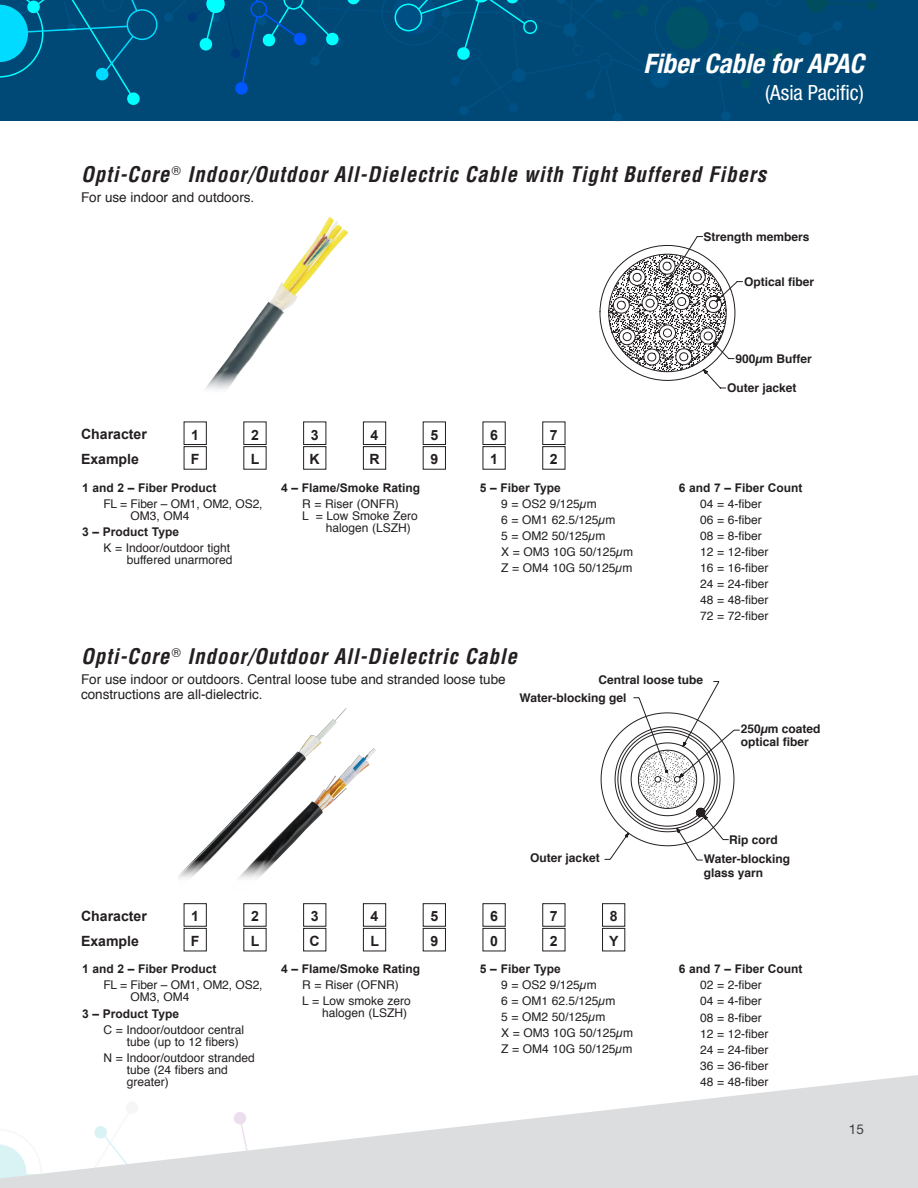
<style>
.page{position:relative;width:918px;height:1188px;background:#fff}
.page>*{position:absolute;margin:0;border:0;box-sizing:border-box;transform-origin:0 0}
.t1{font:italic 700 condensed 27px "Helvetica Neue LT Std";color:#fff}
.t2{font:italic 700 condensed 21px "Helvetica";letter-spacing:.04em;color:#231f20}
.t3{font:condensed 21px "Helvetica Neue LT Std";color:#fff}
.t4{font:700 14.1px/24.8px "Arial";color:#231f20}
.t5{font:13.5px/15px "Helvetica";color:#231f20}
.t6{font:13.5px "Helvetica Neue LT Std";color:#3e3e3f}
.t7{font:12px/16px "Helvetica";color:#231f20}
.t8{font:700 12px "Arial";color:#231f20}
.t9{font:700 12px/13.5px "Helvetica";color:#231f20}
</style>
<div class="page">
<div style="left:546px;top:0;width:369px;height:122px;background:#004976"></div>
<svg style="left:789px;top:0;width:117px;height:14px;background:#004970"></svg>
<svg style="left:612px;top:0;width:170px;height:89px;background:#004a75"></svg>
<svg style="left:0;top:1075px;width:918px;height:113px;fill:#dcdddf"></svg>
<svg style="left:0;top:0;width:546px;height:121px;background:#00537f"></svg>
<div style="left:184px;top:422px;width:23px;height:23px;border:1px solid #231f20"></div>
<div style="left:184px;top:446px;width:23px;height:24px;border:1px solid #231f20"></div>
<div style="left:303px;top:422px;width:23px;height:23px;border:1px solid #231f20"></div>
<div style="left:303px;top:446px;width:23px;height:24px;border:1px solid #231f20"></div>
<div style="left:363px;top:422px;width:23px;height:23px;border:1px solid #231f20"></div>
<div style="left:363px;top:446px;width:23px;height:24px;border:1px solid #231f20"></div>
<div style="left:423px;top:422px;width:23px;height:23px;border:1px solid #231f20"></div>
<div style="left:423px;top:446px;width:23px;height:24px;border:1px solid #231f20"></div>
<div style="left:483px;top:422px;width:23px;height:23px;border:1px solid #231f20"></div>
<div style="left:483px;top:446px;width:23px;height:24px;border:1px solid #231f20"></div>
<div style="left:542px;top:422px;width:23px;height:23px;border:1px solid #231f20"></div>
<div style="left:542px;top:446px;width:23px;height:24px;border:1px solid #231f20"></div>
<img style="left:205px;top:216px;width:144px;height:174px">
<svg style="left:599px;top:236px;width:144px;height:152px"></svg>
<div style="left:178px;top:703px;width:197px;height:190px;background:#231f20;opacity:.75"></div>
<svg style="left:601px;top:681px;width:139px;height:179px"></svg>
<div style="left:184px;top:903px;width:23px;height:24px;border:1px solid #231f20"></div>
<div style="left:184px;top:928px;width:23px;height:23px;border:1px solid #231f20"></div>
<div style="left:243px;top:903px;width:23px;height:24px;border:1px solid #231f20"></div>
<div style="left:303px;top:903px;width:23px;height:24px;border:1px solid #231f20"></div>
<div style="left:303px;top:928px;width:23px;height:23px;border:1px solid #231f20"></div>
<div style="left:363px;top:903px;width:23px;height:24px;border:1px solid #231f20"></div>
<div style="left:363px;top:928px;width:23px;height:23px;border:1px solid #231f20"></div>
<div style="left:423px;top:903px;width:23px;height:24px;border:1px solid #231f20"></div>
<div style="left:423px;top:928px;width:23px;height:23px;border:1px solid #231f20"></div>
<div style="left:483px;top:903px;width:23px;height:24px;border:1px solid #231f20"></div>
<div style="left:483px;top:928px;width:23px;height:23px;border:1px solid #231f20"></div>
<div style="left:542px;top:903px;width:23px;height:24px;border:1px solid #231f20"></div>
<div style="left:542px;top:928px;width:23px;height:23px;border:1px solid #231f20"></div>
<div style="left:602px;top:903px;width:23px;height:24px;border:1px solid #231f20"></div>
<div style="left:602px;top:928px;width:23px;height:23px;border:1px solid #231f20"></div>
<h1 class="t1" style="left:644px;top:47px;width:222px">Fiber Cable for APAC</h1>
<h2 class="t3" style="left:765px;top:81px;width:100px">(Asia Pacific)</h2>
<h2 class="t2" style="left:81px;top:161px;width:687px">Opti-Core <sup>®</sup> Indoor/Outdoor All-Dielectric Cable with Tight Buffered Fibers</h2>
<p class="t5" style="left:81px;top:191px;width:175px">For use indoor and outdoors.</p>
<p class="t9" style="left:704px;top:230px;width:108px">Strength members</p>
<p class="t9" style="left:744px;top:275px;width:72px">Optical fiber</p>
<p class="t9" style="left:736px;top:352px;width:78px">900µm Buffer</p>
<p class="t4" style="left:81px;top:422px;width:67px">Character<br>Example</p>
<p class="t4" style="left:191px;top:423px;width:10px">1<br>F</p>
<p class="t4" style="left:251px;top:423px;width:10px">2<br>L</p>
<p class="t4" style="left:310px;top:423px;width:12px">3<br>K</p>
<p class="t4" style="left:369px;top:423px;width:12px">4<br>R</p>
<p class="t4" style="left:430px;top:423px;width:9px">5<br>9</p>
<p class="t4" style="left:490px;top:423px;width:9px">6<br>1</p>
<p class="t4" style="left:550px;top:423px;width:9px">7<br>2</p>
<p class="t8" style="left:82px;top:480px;width:136px">1 and 2 – Fiber Product</p>
<p class="t7" style="left:131px;top:498px;width:134px;line-height:12px;text-indent:-27px">FL = Fiber – OM1, OM2, OS2,<br>OM3, OM4</p>
<p class="t8" style="left:82px;top:524px;width:98px">3 – Product Type</p>
<p class="t7" style="left:103px;top:542px;width:130px;line-height:12px;text-align:right">K = Indoor/outdoor tight buffered unarmored</p>
<p class="t8" style="left:480px;top:479px;width:82px">5 – Fiber Type</p>
<p class="t7" style="left:501px;top:496px;width:133px">9 = OS2 9/125µm<br>6 = OM1 62.5/125µm<br>5 = OM2 50/125µm<br>X = OM3 10G 50/125µm<br>Z = OM4 10G 50/125µm</p>
<p class="t8" style="left:281px;top:480px;width:141px">4 – Flame/Smoke Rating</p>
<p class="t7" style="left:302px;top:496px;width:98px">R = Riser (ONFR)</p>
<p class="t7" style="left:302px;top:508px;width:117px">L = Low Smoke Zero</p>
<p class="t7" style="left:326px;top:520px;width:87px">halogen (LSZH)</p>
<p class="t9" style="left:727px;top:382px;width:71px">Outer jacket</p>
<p class="t8" style="left:679px;top:479px;width:125px">6 and 7 – Fiber Count</p>
<p class="t7" style="left:700px;top:496px;width:70px">04 = 4-fiber<br>06 = 6-fiber<br>08 = 8-fiber<br>12 = 12-fiber<br>16 = 16-fiber<br>24 = 24-fiber<br>48 = 48-fiber<br>72 = 72-fiber</p>
<h2 class="t2" style="left:81px;top:643px;width:438px">Opti-Core <sup>®</sup> Indoor/Outdoor All-Dielectric Cable</h2>
<p class="t5" style="left:81px;top:672px;width:426px">For use indoor or outdoors. Central loose tube and stranded loose tube constructions are all-dielectric.</p>
<p class="t9" style="left:598px;top:674px;width:106px">Central loose tube</p>
<p class="t9" style="left:520px;top:691px;width:108px">Water-blocking gel</p>
<p class="t9" style="left:741px;top:722px;width:81px">250µm coated optical fiber</p>
<p class="t9" style="left:729px;top:833px;width:50px">Rip cord</p>
<p class="t9" style="left:530px;top:851px;width:71px">Outer jacket</p>
<p class="t4" style="left:81px;top:904px;width:67px">Character<br>Example</p>
<p class="t8" style="left:82px;top:961px;width:136px">1 and 2 – Fiber Product</p>
<p class="t7" style="left:131px;top:980px;width:134px;line-height:12px;text-indent:-27px">FL = Fiber – OM1, OM2, OS2,<br>OM3, OM4</p>
<p class="t8" style="left:82px;top:1005px;width:98px">3 – Product Type</p>
<p class="t7" style="left:127px;top:1024px;width:119px;line-height:12px;text-indent:-23px">C = Indoor/outdoor central tube (up to 12 fibers)</p>
<p class="t7" style="left:127px;top:1052px;width:129px;line-height:12px;text-indent:-23px">N = Indoor/outdoor stranded tube (24 fibers and greater)</p>
<p class="t4" style="left:191px;top:904px;width:10px">1<br>F</p>
<p class="t4" style="left:251px;top:904px;width:10px">2<br>L</p>
<p class="t4" style="left:310px;top:904px;width:12px">3<br>C</p>
<p class="t4" style="left:370px;top:904px;width:10px">4<br>L</p>
<p class="t4" style="left:430px;top:904px;width:9px">5<br>9</p>
<p class="t4" style="left:490px;top:904px;width:9px">6<br>0</p>
<p class="t4" style="left:550px;top:904px;width:9px">7<br>2</p>
<p class="t4" style="left:609px;top:904px;width:11px">8<br>Y</p>
<p class="t8" style="left:281px;top:961px;width:141px">4 – Flame/Smoke Rating</p>
<p class="t7" style="left:302px;top:977px;width:110px">R = Riser (OFNR)<br>L = Low smoke zero</p>
<p class="t7" style="left:322px;top:1005px;width:87px">halogen (LSZH)</p>
<p class="t8" style="left:480px;top:961px;width:82px">5 – Fiber Type</p>
<p class="t7" style="left:501px;top:977px;width:133px">9 = OS2 9/125µm<br>6 = OM1 62.5/125µm<br>5 = OM2 50/125µm<br>X = OM3 10G 50/125µm<br>Z = OM4 10G 50/125µm</p>
<p class="t9" style="left:704px;top:852px;width:88px">Water-blocking glass yarn</p>
<p class="t8" style="left:679px;top:961px;width:125px">6 and 7 – Fiber Count</p>
<p class="t7" style="left:700px;top:978px;width:70px">02 = 2-fiber<br>04 = 4-fiber<br>08 = 8-fiber<br>12 = 12-fiber<br>24 = 24-fiber<br>36 = 36-fiber<br>48 = 48-fiber</p>
<p class="t6" style="left:849px;top:1121px;width:17px">15</p>
</div>
